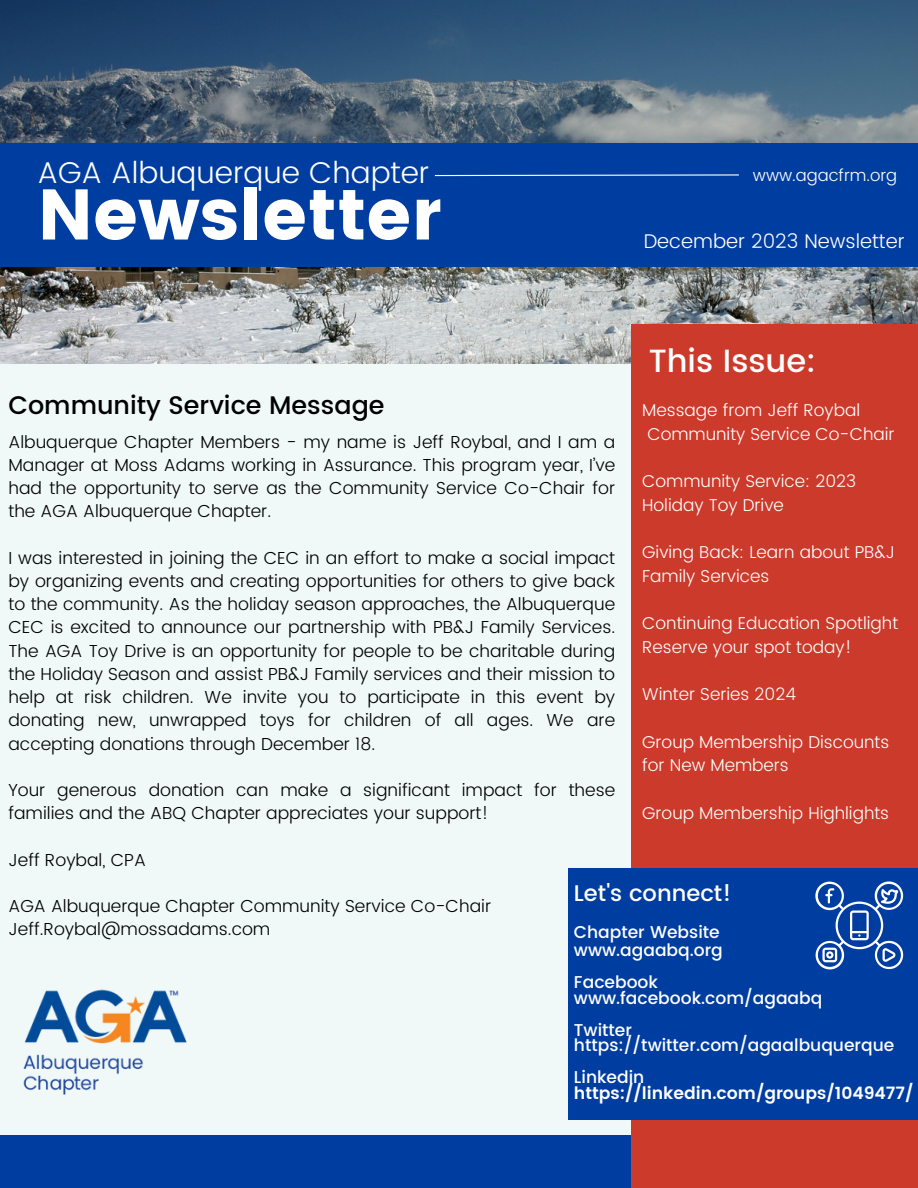
<style>
.page{position:relative;width:918px;height:1188px;background:#f1f8f8}
.page>*{position:absolute;margin:0;border:0;box-sizing:border-box;transform-origin:0 0}
.t1{font:71.25px "Poppins";color:#fff}
.t2{font:500 32.1px "Poppins";color:#fff}
.t3{font:300 30px "Poppins";color:#fff}
.t4{font:500 25.35px "Poppins";color:#000}
.t5{font:500 22.65px "Poppins";color:#fff}
.t6{font:300 19.8px "Poppins";color:#fff}
.t7{font:300 17.4px/23.2px "Poppins";color:#000;text-align:justify}
.t8{font:300 17.1px/23.7px "Poppins";color:#fff}
.t9{font:500 17.1px "Poppins";color:#fff}
.t10{font:600 17.1px "Poppins";color:#fff}
.t11{font:300 16.5px "Poppins";color:#fff}
</style>
<div class="page">
<img style="left:0;top:0;width:918px;height:363px">
<div style="left:0;top:144px;width:918px;height:123px;background:#003da0"></div>
<div style="left:0;top:1135px;width:918px;height:53px;background:#003da0"></div>
<div style="left:632px;top:324px;width:286px;height:864px;background:#cc3a2b"></div>
<div style="left:568px;top:868px;width:350px;height:252px;background:#003da0"></div>
<svg style="left:434px;top:174px;width:305px;height:3px"></svg>
<img style="left:23px;top:989px;width:164px;height:106px">
<svg style="left:815px;top:881px;width:88px;height:88px"></svg>
<p class="t3" style="left:38px;top:155px;width:393px">AGA Albuquerque Chapter</p>
<p class="t1" style="left:38px;top:173px;width:405px">Newsletter</p>
<p class="t11" style="left:753px;top:166px;width:146px">www.agacfrm.org</p>
<p class="t6" style="left:644px;top:230px;width:263px">December 2023 Newsletter</p>
<p class="t2" style="left:649px;top:343px;width:169px">This Issue:</p>
<p class="t4" style="left:8px;top:391px;width:378px">Community Service Message</p>
<p class="t8" style="left:642px;top:398px;width:219px">Message from Jeff Roybal</p>
<p class="t8" style="left:647px;top:422px;width:249px">Community Service Co-Chair</p>
<p class="t8" style="left:642px;top:469px;width:216px">Community Service: 2023<br>Holiday Toy Drive</p>
<p class="t8" style="left:642px;top:540px;width:254px">Giving Back: Learn about PB&amp;J<br>Family Services</p>
<p class="t8" style="left:642px;top:611px;width:258px">Continuing Education Spotlight<br>Reserve your spot today!</p>
<p class="t8" style="left:642px;top:682px;width:155px">Winter Series 2024</p>
<p class="t8" style="left:642px;top:730px;width:249px">Group Membership Discounts for New Members</p>
<p class="t8" style="left:642px;top:801px;width:249px">Group Membership Highlights</p>
<p class="t7" style="left:8px;top:430px;width:608px">Albuquerque Chapter Members - my name is Jeff Roybal, and I am a Manager at Moss Adams working in Assurance. This program year, I’ve had the opportunity to serve as the Community Service Co-Chair for the AGA Albuquerque Chapter.</p>
<p class="t7" style="left:8px;top:546px;width:608px">I was interested in joining the CEC in an effort to make a social impact by organizing events and creating opportunities for others to give back to the community. As the holiday season approaches, the Albuquerque CEC is excited to announce our partnership with PB&amp;J Family Services.<br>The AGA Toy Drive is an opportunity for people to be charitable during the Holiday Season and assist PB&amp;J Family services and their mission to help at risk children. We invite you to participate in this event by donating new, unwrapped toys for children of all ages. We are accepting donations through December 18.</p>
<p class="t7" style="left:8px;top:778px;width:608px">Your generous donation can make a significant impact for these families and the ABQ Chapter appreciates your support!</p>
<p class="t7" style="left:8px;top:848px;width:139px">Jeff Roybal, CPA</p>
<p class="t7" style="left:8px;top:895px;width:484px">AGA Albuquerque Chapter Community Service Co-Chair</p>
<p class="t7" style="left:8px;top:918px;width:263px">Jeff.Roybal@mossadams.com</p>
<p class="t5" style="left:574px;top:880px;width:159px">Let's connect!</p>
<p class="t9" style="left:574px;top:922px;width:147px">Chapter Website</p>
<p class="t9" style="left:574px;top:940px;width:150px">www.agaabq.org</p>
<p class="t9" style="left:574px;top:973px;width:86px">Facebook</p>
<p class="t9" style="left:574px;top:988px;width:250px">www.facebook.com/agaabq</p>
<p class="t9" style="left:574px;top:1020px;width:60px">Twitter</p>
<p class="t9" style="left:574px;top:1036px;width:322px">https://twitter.com/agaalbuquerque</p>
<p class="t9" style="left:574px;top:1067px;width:72px">Linkedin</p>
<p class="t10" style="left:574px;top:1083px;width:341px">https://linkedin.com/groups/1049477/</p>
</div>
